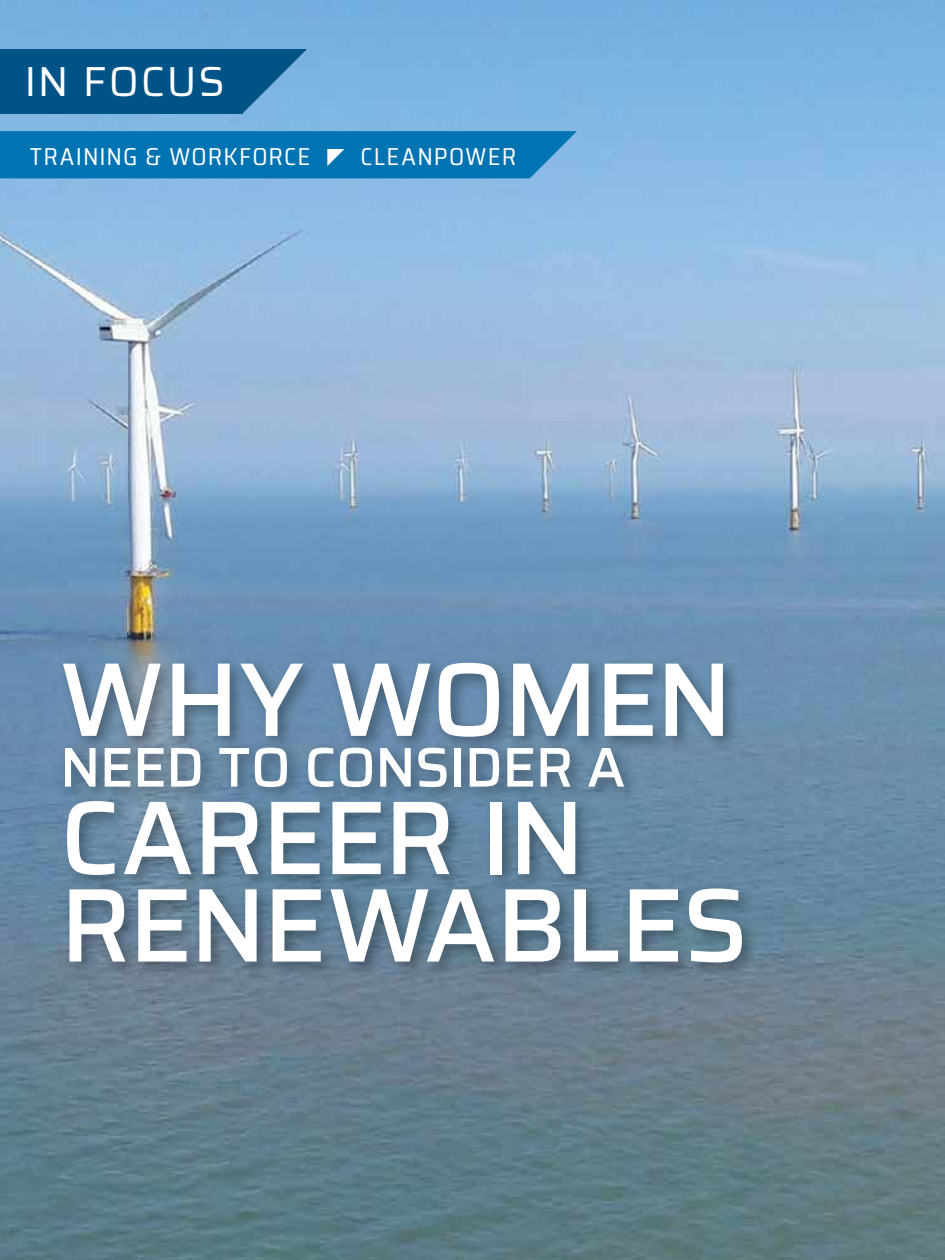
<style>
.page{position:relative;width:945px;height:1260px;background:#fff}
.page>*{position:absolute;margin:0;border:0;box-sizing:border-box;transform-origin:0 0}
.t1{font:500 105px/87.5px "Saira";letter-spacing:-.025em;color:#fff}
.t2{font:500 56px "Saira";letter-spacing:-.015em;color:#fff}
.t3{font:42px "Saira";letter-spacing:.045em;color:#fff}
.t4{font:semi-condensed 24.5px "Saira";letter-spacing:.05em;color:#fff}
</style>
<div class="page">
<img style="left:0;top:0;width:945px;height:1260px">
<div style="left:58px;top:657px;width:701px;height:322px;background:#000;opacity:.35"></div>
<div style="left:0;top:49px;width:242px;height:65px;background:#005387"></div>
<svg style="left:242px;top:49px;width:65px;height:65px;background:#3e83b5"></svg>
<div style="left:0;top:131px;width:577px;height:47px;background:#0073b3"></div>
<h3 class="t3" style="left:25px;top:50px;width:202px">IN FOCUS</h3>
<p class="t4" style="left:30px;top:138px;width:282px">TRAINING &amp; WORKFORCE</p>
<p class="t4" style="left:361px;top:138px;width:157px">CLEANPOWER</p>
<h1 class="t1" style="left:60px;top:654px;width:674px">WHY WOMEN</h1>
<h2 class="t2" style="left:60px;top:725px;width:567px">NEED TO CONSIDER A</h2>
<h1 class="t1" style="left:60px;top:793px;width:690px">CAREER IN<br>RENEWABLES</h1>
</div>
